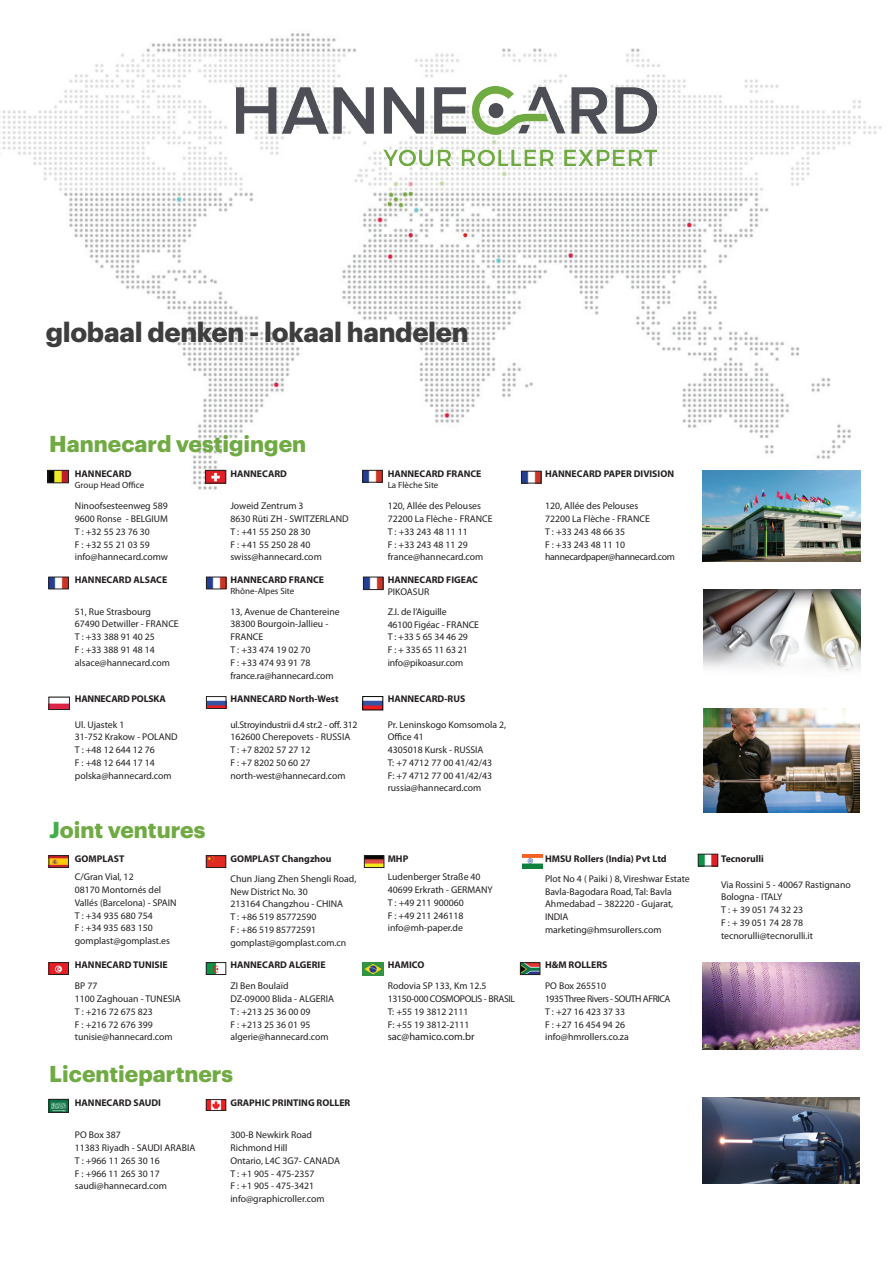
<style>
.page{position:relative;width:893px;height:1263px;background:#fff}
.page>*{position:absolute;margin:0;border:0;box-sizing:border-box;transform-origin:0 0}
.t1{font:700 27px "Graphik";letter-spacing:-.01em;color:#3e3e3f}
.t2{font:700 22.5px "Graphik";color:#70aa42}
.t3{font:10.5px "Myriad Pro";color:#231f20}
.t4{font:9.75px/12.8px "Myriad Pro";color:#231f20}
.t5{font:700 9.75px "Myriad Pro";color:#231f20}
.t6{font:700 9.75px "Myriad Pro";letter-spacing:-.02em;color:#231f20}
.t7{font:9px "Myriad Pro";color:#231f20}
.s1{color:#40ae49}
</style>
<div class="page">
<img style="left:47px;top:33px;width:814px;height:506px">
<img style="left:50px;top:472px;width:17px;height:9px">
<div style="left:48px;top:470px;width:21px;height:13px;border:1px solid #231f20"></div>
<img style="left:365px;top:579px;width:16px;height:9px">
<div style="left:363px;top:577px;width:20px;height:13px;border:1px solid #231f20"></div>
<img style="left:51px;top:857px;width:16px;height:9px">
<div style="left:49px;top:855px;width:20px;height:13px;border:1px solid #231f20"></div>
<img style="left:51px;top:964px;width:16px;height:8px">
<div style="left:49px;top:962px;width:20px;height:12px;border:1px solid #231f20"></div>
<img style="left:523px;top:473px;width:16px;height:8px">
<div style="left:521px;top:471px;width:20px;height:12px;border:1px solid #231f20"></div>
<img style="left:365px;top:472px;width:15px;height:8px">
<div style="left:363px;top:470px;width:19px;height:12px;border:1px solid #231f20"></div>
<img style="left:208px;top:857px;width:16px;height:9px">
<div style="left:206px;top:855px;width:20px;height:13px;border:1px solid #231f20"></div>
<img style="left:208px;top:964px;width:11px;height:8px">
<div style="left:206px;top:962px;width:20px;height:12px;border:1px solid #231f20"></div>
<img style="left:208px;top:1101px;width:16px;height:7px">
<div style="left:206px;top:1099px;width:20px;height:11px;border:1px solid #231f20"></div>
<img style="left:207px;top:472px;width:17px;height:9px">
<div style="left:205px;top:470px;width:21px;height:13px;border:1px solid #231f20"></div>
<img style="left:366px;top:857px;width:16px;height:9px">
<div style="left:364px;top:855px;width:20px;height:13px;border:1px solid #231f20"></div>
<img style="left:51px;top:703px;width:17px;height:5px">
<div style="left:49px;top:697px;width:21px;height:13px;border:1px solid #231f20"></div>
<img style="left:522px;top:964px;width:16px;height:9px">
<div style="left:520px;top:962px;width:20px;height:13px;border:1px solid #231f20"></div>
<img style="left:208px;top:700px;width:16px;height:6px">
<div style="left:206px;top:696px;width:20px;height:12px;border:1px solid #231f20"></div>
<img style="left:51px;top:579px;width:15px;height:8px">
<img style="left:364px;top:700px;width:17px;height:8px">
<div style="left:362px;top:696px;width:21px;height:14px;border:1px solid #040503"></div>
<img style="left:522px;top:855px;width:20px;height:13px">
<img style="left:363px;top:962px;width:20px;height:14px">
<img style="left:51px;top:1101px;width:16px;height:9px">
<div style="left:49px;top:1099px;width:20px;height:13px;border:1px solid #231f20"></div>
<img style="left:703px;top:470px;width:157px;height:92px">
<img style="left:702px;top:1097px;width:158px;height:86px">
<img style="left:702px;top:962px;width:158px;height:87px">
<img style="left:208px;top:579px;width:16px;height:8px">
<div style="left:206px;top:577px;width:20px;height:12px;border:1px solid #231f20"></div>
<img style="left:703px;top:589px;width:157px;height:83px">
<img style="left:700px;top:856px;width:16px;height:8px">
<div style="left:698px;top:854px;width:20px;height:12px;border:1px solid #231f20"></div>
<img style="left:703px;top:708px;width:156px;height:105px">
<svg style="left:0;top:54px;width:882px;height:137px"></svg>
<img style="left:237px;top:87px;width:420px;height:78px">
<h1 class="t1" style="left:46px;top:311px;width:424px">globaal denken - lokaal handelen</h1>
<h2 class="t2" style="left:49px;top:427px;width:258px">Hannecard vestigingen</h2>
<p class="t5" style="left:75px;top:468px;width:58px">HANNECARD</p>
<p class="t7" style="left:75px;top:479px;width:71px">Group Head Office</p>
<p class="t5" style="left:230px;top:468px;width:58px">HANNECARD</p>
<p class="t5" style="left:388px;top:468px;width:95px">HANNECARD FRANCE</p>
<p class="t7" style="left:388px;top:479px;width:52px">La Flèche Site</p>
<p class="t5" style="left:545px;top:468px;width:131px">HANNECARD PAPER DIVISION</p>
<p class="t4" style="left:75px;top:499px;width:95px">Ninoofsesteenweg 589<br>9600 Ronse - BELGIUM<br>T : +32 55 23 76 30<br>F : +32 55 21 03 59 info@hannecard.comw</p>
<p class="t4" style="left:230px;top:499px;width:120px">Joweid Zentrum 3<br>8630 Rüti ZH - SWITZERLAND<br>T : +41 55 250 28 30<br>F : +41 55 250 28 40 swiss@hannecard.com</p>
<p class="t4" style="left:388px;top:499px;width:106px">120, Allée des Pelouses<br>72200 La Flèche - FRANCE<br>T : +33 243 48 11 11<br>F : +33 243 48 11 29 france@hannecard.com</p>
<p class="t4" style="left:545px;top:499px;width:131px">120, Allée des Pelouses<br>72200 La Flèche - FRANCE<br>T : +33 243 48 66 35<br>F : +33 243 48 11 10 hannecardpaper@hannecard.com</p>
<p class="t5" style="left:75px;top:574px;width:94px">HANNECARD ALSACE</p>
<p class="t5" style="left:230px;top:574px;width:95px">HANNECARD FRANCE</p>
<p class="t7" style="left:230px;top:585px;width:66px">Rhône-Alpes Site</p>
<p class="t5" style="left:388px;top:573px;width:92px">HANNECARD FIGEAC</p>
<p class="t4" style="left:388px;top:585px;width:43px">PIKOASUR</p>
<p class="t4" style="left:75px;top:605px;width:105px">51, Rue Strasbourg<br>67490 Detwiller - FRANCE<br>T : +33 388 91 40 25<br>F : +33 388 91 48 14 alsace@hannecard.com</p>
<p class="t4" style="left:230px;top:605px;width:111px">13, Avenue de Chantereine<br>38300 Bourgoin-Jallieu -<br>FRANCE<br>T : +33 474 19 02 70<br>F : +33 474 93 91 78 france.ra@hannecard.com</p>
<p class="t4" style="left:388px;top:605px;width:93px">Z.I. de l’Aiguille<br>46100 Figéac - FRANCE<br>T : +33 5 65 34 46 29<br>F : + 335 65 11 63 21 info@pikoasur.com</p>
<p class="t6" style="left:75px;top:693px;width:93px">HANNECARD POLSKA</p>
<p class="t5" style="left:230px;top:693px;width:110px">HANNECARD North-West</p>
<p class="t5" style="left:388px;top:693px;width:79px">HANNECARD-RUS</p>
<p class="t4" style="left:75px;top:718px;width:104px">Ul. Ujastek 1<br>31-752 Krakow - POLAND<br>T : +48 12 644 12 76<br>F : +48 12 644 17 14 polska@hannecard.com</p>
<p class="t4" style="left:230px;top:718px;width:129px">ul.Stroyindustrii d.4 str.2 - off. 312<br>162600 Cherepovets - RUSSIA<br>T : +7 8202 57 27 12<br>F : +7 8202 50 60 27 north-west@hannecard.com</p>
<p class="t4" style="left:388px;top:718px;width:120px">Pr. Leninskogo Komsomola 2,<br>Office 41<br>4305018 Kursk - RUSSIA<br>T: +7 4712 77 00 41/42/43<br>F: +7 4712 77 00 41/42/43 russia@hannecard.com</p>
<h2 class="t2" style="left:49px;top:812px;width:158px"><span class="s1">J</span>oint ventures</h2>
<p class="t5" style="left:75px;top:852px;width:51px">GOMPLAST</p>
<p class="t5" style="left:230px;top:852px;width:103px">GOMPLAST Changzhou</p>
<p class="t5" style="left:388px;top:852px;width:22px">MHP</p>
<p class="t5" style="left:545px;top:852px;width:123px">HMSU Rollers (India) Pvt Ltd</p>
<p class="t5" style="left:721px;top:852px;width:44px">Tecnorulli</p>
<p class="t4" style="left:75px;top:870px;width:103px">C/Gran Vial, 12<br>08170 Montornés del<br>Vallés (Barcelona) - SPAIN<br>T : +34 935 680 754<br>F : +34 935 683 150 gomplast@gomplast.es</p>
<p class="t4" style="left:230px;top:872px;width:127px">Chun Jiang Zhen Shengli Road,<br>New District No. 30<br>213164 Changzhou - CHINA<br>T : +86 519 85772590<br>F : +86 519 85772591 gomplast@gomplast.com.cn</p>
<p class="t4" style="left:388px;top:870px;width:107px">Ludenberger Straße 40<br>40699 Erkrath - GERMANY<br>T : +49 211 900060<br>F : +49 211 246118 info@mh-paper.de</p>
<p class="t4" style="left:545px;top:872px;width:146px">Plot No 4 ( Paiki ) 8, Vireshwar Estate<br>Bavla-Bagodara Road, Tal: Bavla<br>Ahmedabad – 382220 - Gujarat,<br>INDIA<br>marketing@hmsurollers.com</p>
<p class="t4" style="left:721px;top:878px;width:131px">Via Rossini 5 - 40067 Rastignano<br>Bologna - ITALY<br>T : + 39 051 74 32 23<br>F : + 39 051 74 28 78 tecnorulli@tecnorulli.it</p>
<p class="t5" style="left:75px;top:959px;width:94px">HANNECARD TUNISIE</p>
<p class="t5" style="left:230px;top:959px;width:97px">HANNECARD ALGERIE</p>
<p class="t5" style="left:388px;top:959px;width:38px">HAMICO</p>
<p class="t5" style="left:545px;top:959px;width:64px">H&amp;M ROLLERS</p>
<p class="t4" style="left:75px;top:980px;width:108px">BP 77<br>1100 Zaghouan - TUNESIA<br>T : +216 72 675 823<br>F : +216 72 676 399 tunisie@hannecard.com</p>
<p class="t4" style="left:230px;top:980px;width:105px">ZI Ben Boulaïd<br>DZ-09000 Blida - ALGERIA<br>T : +213 25 36 00 09<br>F : +213 25 36 01 95 algerie@hannecard.com</p>
<p class="t4" style="left:388px;top:980px;width:129px">Rodovia SP 133, Km 12.5<br>13150-000 COSMOPOLIS - BRASIL<br>T: +55 19 3812 2111<br>F: +55 19 3812-2111</p>
<p class="t4" style="left:545px;top:979px;width:127px">PO Box 265510<br>1935 Three Rivers - SOUTH AFRICA<br>T : +27 16 423 37 33<br>F : +27 16 454 94 26 info@hmrollers.co.za</p>
<p class="t3" style="left:388px;top:1030px;width:88px">sac@hamico.com.br</p>
<h2 class="t2" style="left:49px;top:1056px;width:185px">Licentiepartners</h2>
<p class="t5" style="left:75px;top:1096px;width:88px">HANNECARD SAUDI</p>
<p class="t5" style="left:230px;top:1096px;width:121px">GRAPHIC PRINTING ROLLER</p>
<p class="t4" style="left:75px;top:1128px;width:122px">PO Box 387<br>11383 Riyadh - SAUDI ARABIA<br>T : +966 11 265 30 16<br>F : +966 11 265 30 17 saudi@hannecard.com</p>
<p class="t4" style="left:230px;top:1128px;width:111px">300-B Newkirk Road<br>Richmond Hill<br>Ontario, L4C 3G7- CANADA<br>T : +1 905 - 475-2357<br>F : +1 905 - 475-3421 info@graphicroller.com</p>
</div>
